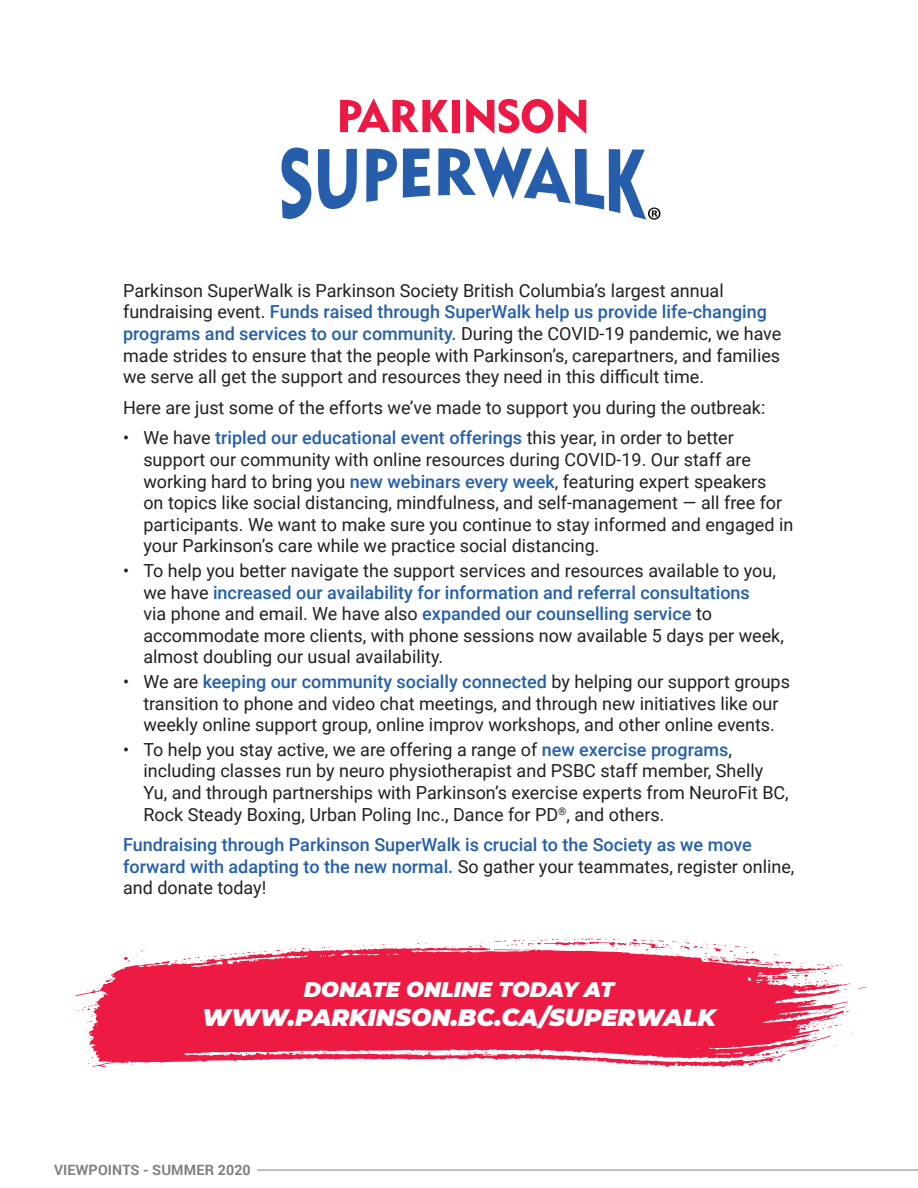
<style>
.page{position:relative;width:918px;height:1188px;background:#fff}
.page>*{position:absolute;margin:0;border:0;box-sizing:border-box;transform-origin:0 0}
.t1{font:italic 900 24px "Montserrat";color:#fff}
.t2{font:italic 900 21px "Montserrat";color:#fff}
.Body_Text{font:18px/21.6px "Roboto";color:#231f20}
.t3{font:500 18px/21.6px "Roboto";color:#255fac}
.t4{font:700 14.25px "Roboto";letter-spacing:.01em;color:#808080}
.s1{font-weight:500;color:#255fac}
.s2{font-weight:400;color:#231f20}
</style>
<div class="page">
<hr style="left:257px;top:1170px;width:661px;height:1px;background:#7f8080">
<svg style="left:340px;top:98px;width:109px;height:34px"></svg>
<div style="left:452px;top:100px;width:8px;height:32px;background:#ed1944"></div>
<svg style="left:466px;top:98px;width:120px;height:36px"></svg>
<svg style="left:366px;top:149px;width:31px;height:53px"></svg>
<svg style="left:403px;top:149px;width:27px;height:49px"></svg>
<svg style="left:318px;top:149px;width:39px;height:60px"></svg>
<svg style="left:281px;top:147px;width:30px;height:72px"></svg>
<svg style="left:438px;top:146px;width:223px;height:74px"></svg>
<svg style="left:76px;top:938px;width:790px;height:130px;fill:#ed1a44"></svg>
<p class="Body_Text" style="left:123px;top:279px;width:660px">Parkinson SuperWalk is Parkinson Society British Columbia’s largest annual fundraising event. <span class="s1">Funds raised through SuperWalk help us provide life-changing programs and services to our community.</span> During the COVID-19 pandemic, we have made strides to ensure that the people with Parkinson’s, carepartners, and families we serve all get the support and resources they need in this difficult time.</p>
<p class="Body_Text" style="left:123px;top:396px;width:644px">Here are just some of the efforts we’ve made to support you during the outbreak:</p>
<p class="Body_Text" style="left:143px;top:426px;width:652px;text-indent:-20px">• We have <span class="s1">tripled our educational event offerings</span> this year, in order to better support our community with online resources during COVID-19. Our staff are working hard to bring you <span class="s1">new webinars every week</span>, featuring expert speakers<br>on topics like social distancing, mindfulness, and self-management — all free for participants. We want to make sure you continue to stay informed and engaged in your Parkinson’s care while we practice social distancing.</p>
<p class="Body_Text" style="left:143px;top:559px;width:642px;text-indent:-20px">• To help you better navigate the support services and resources available to you, we have <span class="s1">increased our availability for information and referral consultations<br></span>via phone and email. We have also <span class="s1">expanded our counselling service</span> to accommodate more clients, with phone sessions now available 5 days per week, almost doubling our usual availability.</p>
<p class="Body_Text" style="left:123px;top:670px;width:668px;text-align:center">• We are <span class="s1">keeping our community socially connected</span> by helping our support groups transition to phone and video chat meetings, and through new initiatives like our weekly online support group, online improv workshops, and other online events.</p>
<p class="Body_Text" style="left:143px;top:738px;width:647px;text-indent:-20px">• To help you stay active, we are offering a range of <span class="s1">new exercise programs</span>, including classes run by neuro physiotherapist and PSBC staff member, Shelly Yu, and through partnerships with Parkinson’s exercise experts from NeuroFit BC, Rock Steady Boxing, Urban Poling Inc., Dance for PD<sup>®</sup>, and others.</p>
<p class="t3" style="left:123px;top:833px;width:673px">Fundraising through Parkinson SuperWalk is crucial to the Society as we move forward with adapting to the new normal. <span class="s2">So gather your teammates, register online, and donate today!</span></p>
<p class="t2" style="left:304px;top:973px;width:312px">DONATE ONLINE TODAY AT</p>
<p class="t1" style="left:202px;top:999px;width:515px">WWW.PARKINSON.BC.CA/SUPERWALK</p>
<p class="t4" style="left:54px;top:1160px;width:198px">VIEWPOINTS - SUMMER 2020</p>
</div>
